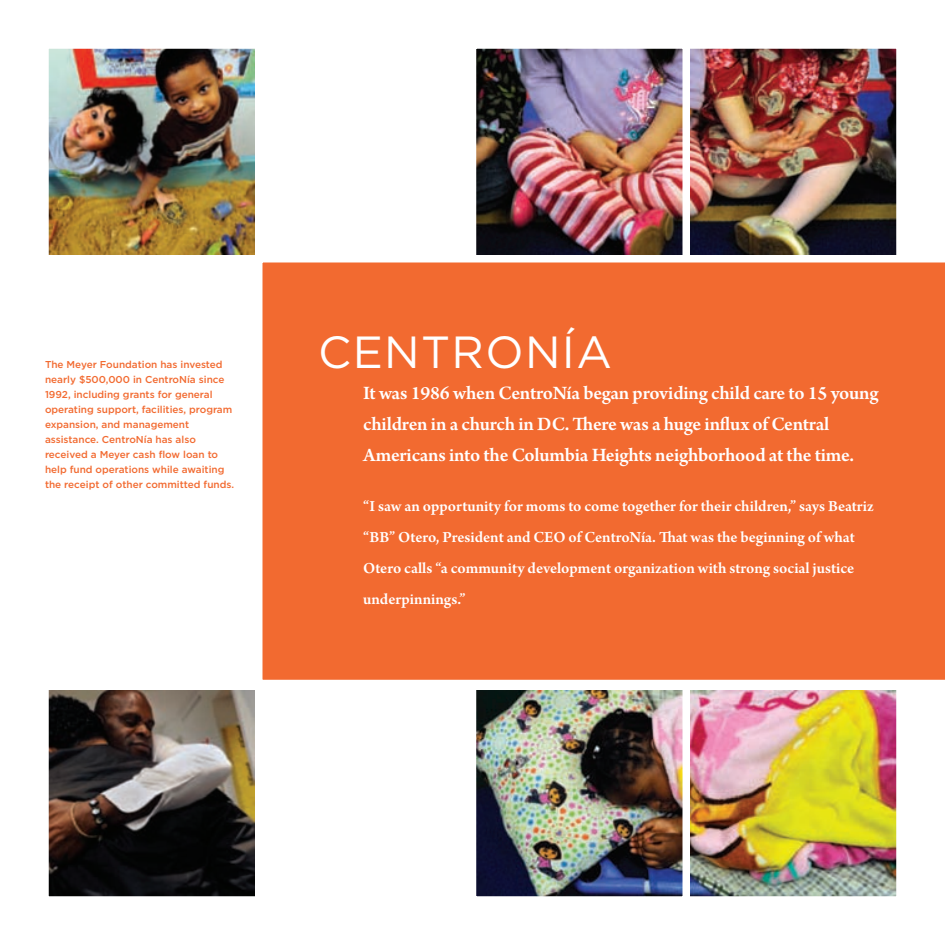
<style>
.page{position:relative;width:945px;height:945px;background:#fff}
.page>*{position:absolute;margin:0;border:0;box-sizing:border-box;transform-origin:0 0}
.t1{font:45px "Gotham";letter-spacing:.03em;color:#fff}
.t2{font:600 20px/31.2px "Arno Pro";letter-spacing:-.015em;color:#fff}
.t3{font:600 16.25px/31.2px "Arno Pro";color:#fff}
.t4{font:500 10px/15px "Gotham";color:#f26a30}
</style>
<div class="page">
<div style="left:262px;top:262px;width:683px;height:418px;background:#f26a30"></div>
<img style="left:477px;top:50px;width:204px;height:204px">
<div style="left:472px;top:45px;width:214px;height:214px;border:4px solid #fff"></div>
<img style="left:691px;top:50px;width:204px;height:204px">
<div style="left:686px;top:45px;width:214px;height:214px;border:4px solid #fff"></div>
<img style="left:50px;top:50px;width:204px;height:204px">
<div style="left:45px;top:45px;width:214px;height:214px;border:4px solid #fff"></div>
<img style="left:50px;top:691px;width:204px;height:204px">
<div style="left:45px;top:686px;width:214px;height:214px;border:4px solid #fff"></div>
<img style="left:477px;top:691px;width:204px;height:204px">
<div style="left:472px;top:686px;width:214px;height:214px;border:4px solid #fff"></div>
<img style="left:691px;top:691px;width:204px;height:204px">
<div style="left:686px;top:686px;width:214px;height:214px;border:4px solid #fff"></div>
<p class="t4" style="left:45px;top:357px;width:191px">The Meyer Foundation has invested nearly $500,000 in CentroNía since 1992, including grants for general operating support, facilities, program expansion, and management assistance. CentroNía has also received a Meyer cash flow loan to help fund operations while awaiting the receipt of other committed funds.</p>
<h1 class="t1" style="left:318px;top:326px;width:295px">CENTRONÍA</h1>
<h2 class="t2" style="left:363px;top:379px;width:517px">It was 1986 when CentroNía began providing child care to 15 young children in a church in DC. There was a huge influx of Central<br>Americans into the Columbia Heights neighborhood at the time.</h2>
<p class="t3" style="left:363px;top:492px;width:512px">“I saw an opportunity for moms to come together for their children,” says Beatriz “BB” Otero, President and CEO of CentroNía. That was the beginning of what Otero calls “a community development organization with strong social justice underpinnings.”</p>
</div>
